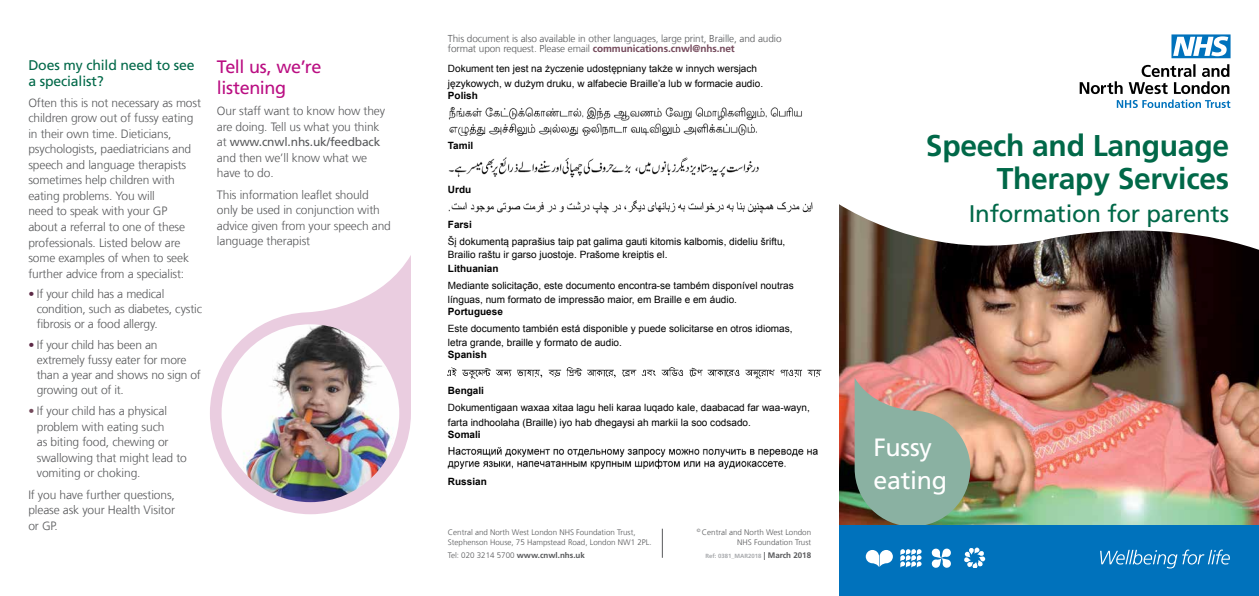
<style>
.page{position:relative;width:1259px;height:596px;background:#fff}
.page>*{position:absolute;margin:0;border:0;box-sizing:border-box;transform-origin:0 0}
.t1{font:700 30px/33px "Frutiger LT Com";letter-spacing:-.01em;color:#006848;text-align:right}
.t2{font:25px/33px "Frutiger LT Com";letter-spacing:-.01em;color:#fff}
.t3{font:24px "Frutiger LT Com";letter-spacing:-.01em;color:#006848}
.t4{font:18px/21px "Frutiger LT Com";letter-spacing:-.02em;color:#ba0e82}
.t5{font:14px/15.5px "Frutiger LT Com";letter-spacing:-.01em;color:#006848}
.t6{font:300 12px/15.5px "Frutiger LT Com";letter-spacing:-.01em;color:#58595b}
.t7{font:10px/13.2px "Arial";color:#000}
.t8{font:300 10px/10px "Frutiger LT Com";letter-spacing:-.01em;color:#58595b}
.t9{font:700 10px "Arial";color:#000}
.t10{font:300 8px/10px "Frutiger LT Com";color:#58595b}
.t11{font:700 6px "Frutiger LT Com";color:#a7a9ac}
.s1{color:#5c2946}
.s2{color:#74495b}
.s3{font-weight:400}
.s4{font-weight:700;color:#74495b}
.s5{font-weight:700}
.s6{font-size:8px;color:#58595b}
</style>
<div class="page">
<img style="left:839px;top:322px;width:420px;height:203px">
<svg style="left:839px;top:34px;width:420px;height:288px"></svg>
<img style="left:854px;top:377px;width:116px;height:148px">
<svg style="left:662px;top:528px;width:1px;height:29px"></svg>
<img style="left:448px;top:107px;width:354px;height:28px">
<img style="left:448px;top:157px;width:311px;height:21px">
<img style="left:448px;top:201px;width:365px;height:13px">
<img style="left:448px;top:367px;width:374px;height:12px">
<img style="left:448px;top:447px;width:370px;height:23px">
<svg style="left:210px;top:255px;width:201px;height:259px"></svg>
<img style="left:222px;top:324px;width:177px;height:178px;border-radius:89px">
<div style="left:839px;top:525px;width:420px;height:70px;background:#0072bc"></div>
<svg style="left:1100px;top:549px;width:129px;height:19px"></svg>
<svg style="left:865px;top:550px;width:28px;height:16px"></svg>
<svg style="left:900px;top:549px;width:21px;height:18px"></svg>
<svg style="left:931px;top:548px;width:20px;height:19px"></svg>
<svg style="left:964px;top:547px;width:21px;height:20px"></svg>
<svg style="left:1079px;top:64px;width:151px;height:44px"></svg>
<svg style="left:1171px;top:34px;width:59px;height:24px"></svg>
<p class="t5" style="left:28px;top:57px;width:168px">Does my child need to see a specialist?</p>
<p class="t6" style="left:28px;top:95px;width:174px">Often this is not necessary as most children grow out of fussy eating in their own time. Dieticians, psychologists, paediatricians and speech and language therapists sometimes help children with eating problems. You will<br>need to speak with your GP<br>about a referral to one of these professionals. Listed below are some examples of when to seek further advice from a specialist:</p>
<p class="t6" style="left:37px;top:286px;width:167px;line-height:15px;text-indent:-9px"><span class="s1">•</span> If your child has a medical condition, such as diabetes, cystic fibrosis or a food allergy.</p>
<p class="t6" style="left:37px;top:337px;width:166px;line-height:15px;text-indent:-9px"><span class="s1">•</span> If your child has been an extremely fussy eater for more than a year and shows no sign of growing out of it.</p>
<p class="t6" style="left:37px;top:403px;width:151px;text-indent:-9px"><span class="s2">•</span> If your child has a physical problem with eating such<br>as biting food, chewing or swallowing that might lead to vomiting or choking.</p>
<p class="t6" style="left:28px;top:486px;width:148px;text-align:justify">If you have further questions, please ask your Health Visitor or GP.</p>
<h3 class="t4" style="left:217px;top:56px;width:106px">Tell us, we’re listening</h3>
<p class="t6" style="left:217px;top:103px;width:170px">Our staff want to know how they are doing. Tell us what you think at <span class="s3">www.cnwl.nhs.uk/feedback </span>and then we’ll know what we have to do.</p>
<p class="t6" style="left:217px;top:186px;width:175px">This information leaflet should only be used in conjunction with advice given from your speech and language therapist</p>
<p class="t8" style="left:448px;top:33px;width:335px">This document is also available in other languages, large print, Braille, and audio format upon request. Please email <span class="s4">communications.cnwl@nhs.net</span></p>
<p class="t7" style="left:448px;top:61px;width:317px;line-height:14.4px">Dokument ten jest na życzenie udostępniany także w innych wersjach językowych, w dużym druku, w alfabecie Braille’a lub w formacie audio.</p>
<p class="t9" style="left:448px;top:88px;width:32px">Polish</p>
<p class="t9" style="left:448px;top:138px;width:27px">Tamil</p>
<p class="t9" style="left:448px;top:183px;width:25px">Urdu</p>
<p class="t9" style="left:448px;top:217px;width:25px">Farsi</p>
<p class="t7" style="left:448px;top:235px;width:339px">Šį dokumentą paprašius taip pat galima gauti kitomis kalbomis, dideliu šriftu,<br>Brailio raštu ir garso juostoje. Prašome kreiptis el.</p>
<p class="t9" style="left:448px;top:261px;width:52px">Lithuanian</p>
<p class="t7" style="left:448px;top:279px;width:347px">Mediante solicitação, este documento encontra-se também disponível noutras línguas, num formato de impressão maior, em Braille e em áudio.</p>
<p class="t9" style="left:448px;top:304px;width:57px">Portuguese</p>
<p class="t7" style="left:448px;top:322px;width:346px">Este documento también está disponible y puede solicitarse en otros idiomas, letra grande, braille y formato de audio.</p>
<p class="t9" style="left:448px;top:347px;width:40px">Spanish</p>
<p class="t9" style="left:448px;top:383px;width:38px">Bengali</p>
<p class="t7" style="left:448px;top:400px;width:363px;line-height:14.4px">Dokumentigaan waxaa xitaa lagu heli karaa luqado kale, daabacad far waa-wayn, farta indhoolaha (Braille) iyo hab dhegaysi ah markii la soo codsado.</p>
<p class="t9" style="left:448px;top:427px;width:34px">Somali</p>
<p class="t9" style="left:448px;top:474px;width:40px">Russian</p>
<p class="t10" style="left:448px;top:526px;width:205px">Central and North West London NHS Foundation Trust,<br>Stephenson House, 75 Hampstead Road, London NW1 2PL.</p>
<p class="t10" style="left:448px;top:549px;width:138px">Tel: 020 3214 5700 <span class="s5">www.cnwl.nhs.uk</span></p>
<p class="t10" style="left:697px;top:526px;width:116px;text-align:right"><sup>©</sup> Central and North West London<br>NHS Foundation Trust</p>
<p class="t11" style="left:705px;top:551px;width:107px">Ref: 0381_MAR2018 <span class="s6">| March 2018</span></p>
<h1 class="t1" style="left:926px;top:129px;width:305px">Speech and Language<br>Therapy Services</h1>
<h3 class="t3" style="left:969px;top:199px;width:262px">Information for parents</h3>
<h2 class="t2" style="left:873px;top:430px;width:75px">Fussy eating</h2>
</div>
